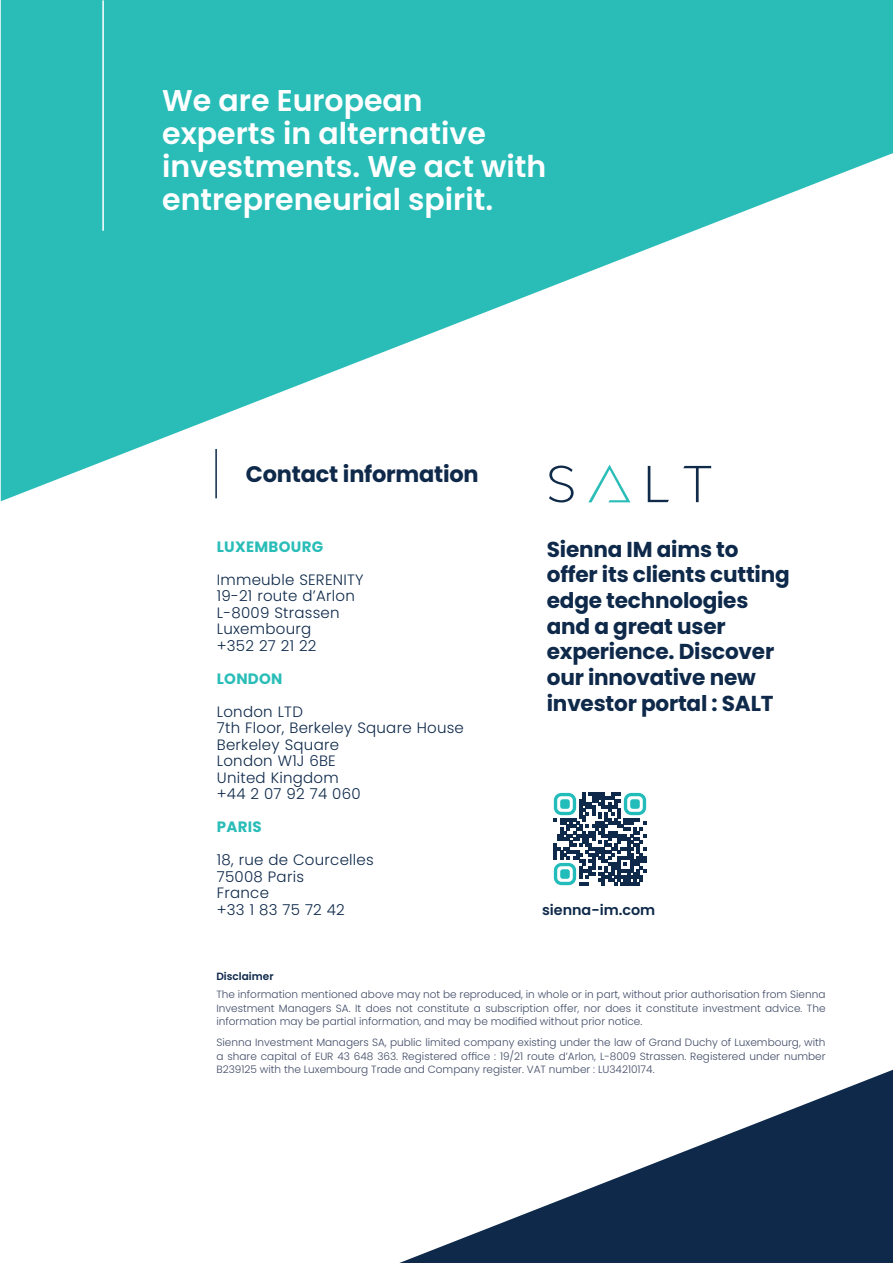
<style>
.page{position:relative;width:893px;height:1263px;background:#fff}
.page>*{position:absolute;margin:0;border:0;box-sizing:border-box;transform-origin:0 0}
.TITRES_1{font:600 30px/33px "Poppins";color:#fff}
.HEADLINE{font:700 22.5px "Poppins";letter-spacing:-.01em;color:#0e294a}
.HEADLINE_copie{font:700 21.6px/25.7px "Poppins";letter-spacing:-.01em;color:#0e294a}
.MAIN{font:300 15px "Poppins";letter-spacing:.015em;color:#0e294a}
.MAIN-2{font:700 15px "Poppins";letter-spacing:.02em;color:#2abdb8}
.t1{font:600 14.4px "Poppins";color:#0e294a}
.t2{font:300 10.5px/13.5px "Poppins";color:#404b66;text-align:justify}
.t3{font:600 10.5px "Poppins";color:#0e294a}
</style>
<div class="page">
<svg style="left:1px;top:0;width:892px;height:501px;fill:#2abdb8"></svg>
<svg style="left:554px;top:793px;width:92px;height:92px"></svg>
<hr style="left:215px;top:449px;width:2px;height:49px;background:#0e294a">
<hr style="left:102px;top:0;width:2px;height:231px;background:#fff">
<svg style="left:399px;top:1070px;width:494px;height:193px"></svg>
<svg style="left:549px;top:465px;width:25px;height:37px"></svg>
<svg style="left:648px;top:466px;width:21px;height:36px"></svg>
<svg style="left:683px;top:466px;width:28px;height:36px"></svg>
<svg style="left:588px;top:465px;width:42px;height:37px"></svg>
<p class="TITRES_1" style="left:162px;top:84px;width:386px">We are European<br>experts in alternative investments. We act with entrepreneurial spirit.</p>
<p class="HEADLINE" style="left:246px;top:461px;width:234px">Contact information</p>
<p class="MAIN-2" style="left:217px;top:538px;width:108px">LUXEMBOURG</p>
<p class="MAIN" style="left:217px;top:571px;width:148px">Immeuble SERENITY</p>
<p class="MAIN" style="left:217px;top:587px;width:139px">19-21 route d’Arlon</p>
<p class="MAIN" style="left:217px;top:604px;width:124px">L-8009 Strassen</p>
<p class="MAIN" style="left:217px;top:620px;width:96px">Luxembourg</p>
<p class="MAIN" style="left:217px;top:637px;width:101px">+352 27 21 22</p>
<p class="MAIN-2" style="left:217px;top:670px;width:67px">LONDON</p>
<p class="MAIN" style="left:217px;top:703px;width:88px">London LTD</p>
<p class="MAIN" style="left:217px;top:719px;width:249px">7th Floor, Berkeley Square House</p>
<p class="MAIN" style="left:217px;top:736px;width:124px">Berkeley Square</p>
<p class="MAIN" style="left:217px;top:752px;width:120px">London W1J 6BE</p>
<p class="MAIN" style="left:217px;top:769px;width:123px">United Kingdom</p>
<p class="MAIN" style="left:217px;top:785px;width:145px">+44 2 07 92 74 060</p>
<p class="MAIN-2" style="left:217px;top:818px;width:46px">PARIS</p>
<p class="MAIN" style="left:217px;top:851px;width:158px">18, rue de Courcelles</p>
<p class="MAIN" style="left:217px;top:868px;width:89px">75008 Paris</p>
<p class="MAIN" style="left:217px;top:884px;width:54px">France</p>
<p class="MAIN" style="left:217px;top:901px;width:129px">+33 1 83 75 72 42</p>
<p class="HEADLINE_copie" style="left:547px;top:536px;width:244px">Sienna IM aims to offer its clients cutting edge technologies and a great user experience. Discover our innovative new investor portal : SALT</p>
<p class="t1" style="left:542px;top:902px;width:115px">sienna-im.com</p>
<p class="t3" style="left:216px;top:971px;width:59px">Disclaimer</p>
<p class="t2" style="left:216px;top:988px;width:611px">The information mentioned above may not be reproduced, in whole or in part, without prior authorisation from Sienna Investment Managers SA. It does not constitute a subscription offer, nor does it constitute investment advice. The information may be partial information, and may be modified without prior notice.</p>
<p class="t2" style="left:216px;top:1036px;width:611px">Sienna Investment Managers SA, public limited company existing under the law of Grand Duchy of Luxembourg, with a share capital of EUR 43 648 363. Registered office : 19/21 route d’Arlon, L-8009 Strassen. Registered under number B239125 with the Luxembourg Trade and Company register. VAT number : LU34210174.</p>
</div>
